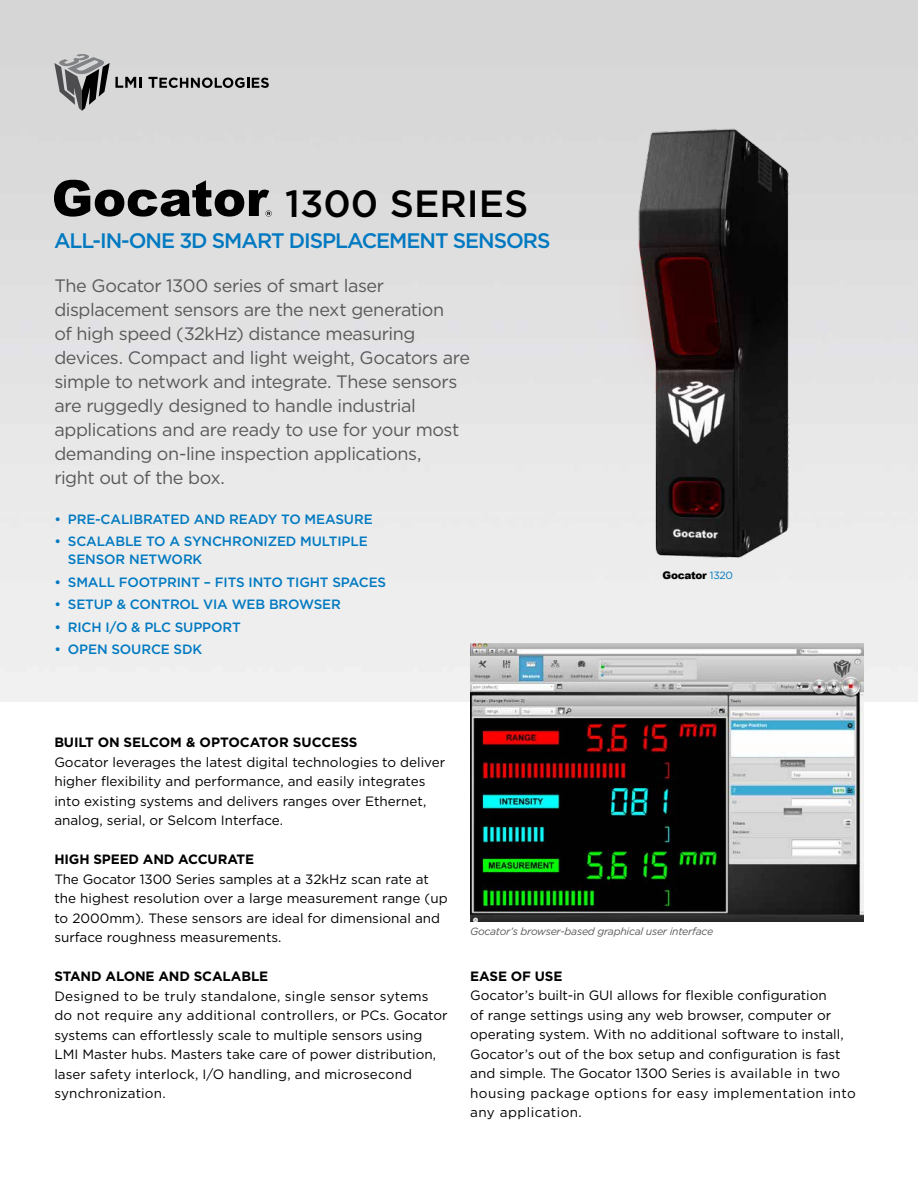
<style>
.page{position:relative;width:918px;height:1188px;background:#fff}
.page>*{position:absolute;margin:0;border:0;box-sizing:border-box;transform-origin:0 0}
.t1{font:500 37.95px "Gotham";color:#000}
.t2{font:500 21px "Gotham";letter-spacing:-.05em;color:#0079c1}
.t3{font:18px/24px "Gotham";letter-spacing:-.025em;color:#58595b}
.t4{font:13.5px/19.5px "Gotham";color:#000}
.t5{font:500 13.5px/18px "Gotham";letter-spacing:-.01em;color:#0079c1}
.t6{font:700 13.5px "Gotham";letter-spacing:-.01em;color:#000}
.t7{font:italic 10.5px "Gotham";letter-spacing:-.025em;color:#58595b}
.t8{font:900 10.5px "Arial";letter-spacing:-.025em;color:#000}
.s1{font-family:"Gotham";font-weight:400;color:#0079c1}
</style>
<div class="page">
<svg style="left:54px;top:180px;width:218px;height:37px;background:#757575"></svg>
<svg style="left:54px;top:54px;width:88px;height:57px;background:#a2a2a3"></svg>
<svg style="left:148px;top:77px;width:121px;height:11px"></svg>
<img style="left:470px;top:644px;width:394px;height:278px">
<img style="left:619px;top:120px;width:199px;height:449px">
<h1 class="t1" style="left:285px;top:178px;width:245px">1300 SERIES</h1>
<h2 class="t2" style="left:54px;top:227px;width:498px">ALL-IN-ONE 3D SMART DISPLACEMENT SENSORS</h2>
<p class="t3" style="left:54px;top:273px;width:417px">The Gocator 1300 series of smart laser displacement sensors are the next generation<br>of high speed (32kHz) distance measuring devices. Compact and light weight, Gocators are simple to network and integrate. These sensors are ruggedly designed to handle industrial applications and are ready to use for your most demanding on-line inspection applications,<br>right out of the box.</p>
<p class="t5" style="left:54px;top:510px;width:320px">• PRE-CALIBRATED AND READY TO MEASURE</p>
<p class="t5" style="left:68px;top:532px;width:301px;text-indent:-14px">• SCALABLE TO A SYNCHRONIZED MULTIPLE<br>SENSOR NETWORK</p>
<p class="t5" style="left:54px;top:573px;width:333px">• SMALL FOOTPRINT – FITS INTO TIGHT SPACES</p>
<p class="t5" style="left:54px;top:595px;width:288px">• SETUP &amp; CONTROL VIA WEB BROWSER</p>
<p class="t5" style="left:54px;top:618px;width:188px">• RICH I/O &amp; PLC SUPPORT</p>
<p class="t5" style="left:54px;top:640px;width:150px">• OPEN SOURCE SDK</p>
<p class="t8" style="left:663px;top:567px;width:72px">Gocator <span class="s1">1320</span></p>
<p class="t6" style="left:54px;top:734px;width:305px">BUILT ON SELCOM &amp; OPTOCATOR SUCCESS</p>
<p class="t4" style="left:54px;top:752px;width:392px">Gocator leverages the latest digital technologies to deliver higher flexibility and performance, and easily integrates into existing systems and delivers ranges over Ethernet, analog, serial, or Selcom Interface.</p>
<p class="t6" style="left:54px;top:851px;width:201px">HIGH SPEED AND ACCURATE</p>
<p class="t4" style="left:54px;top:869px;width:395px">The Gocator 1300 Series samples at a 32kHz scan rate at the highest resolution over a large measurement range (up to 2000mm). These sensors are ideal for dimensional and surface roughness measurements.</p>
<p class="t6" style="left:54px;top:968px;width:215px">STAND ALONE AND SCALABLE</p>
<p class="t4" style="left:54px;top:986px;width:395px">Designed to be truly standalone, single sensor sytems do not require any additional controllers, or PCs. Gocator systems can effortlessly scale to multiple sensors using LMI Master hubs. Masters take care of power distribution, laser safety interlock, I/O handling, and microsecond synchronization.</p>
<p class="t7" style="left:470px;top:925px;width:244px">Gocator’s browser-based graphical user interface</p>
<p class="t6" style="left:470px;top:967px;width:94px">EASE OF USE</p>
<p class="t4" style="left:470px;top:985px;width:387px">Gocator’s built-in GUI allows for flexible configuration<br>of range settings using any web browser, computer or operating system. With no additional software to install, Gocator’s out of the box setup and configuration is fast and simple. The Gocator 1300 Series is available in two housing package options for easy implementation into any application.</p>
</div>
